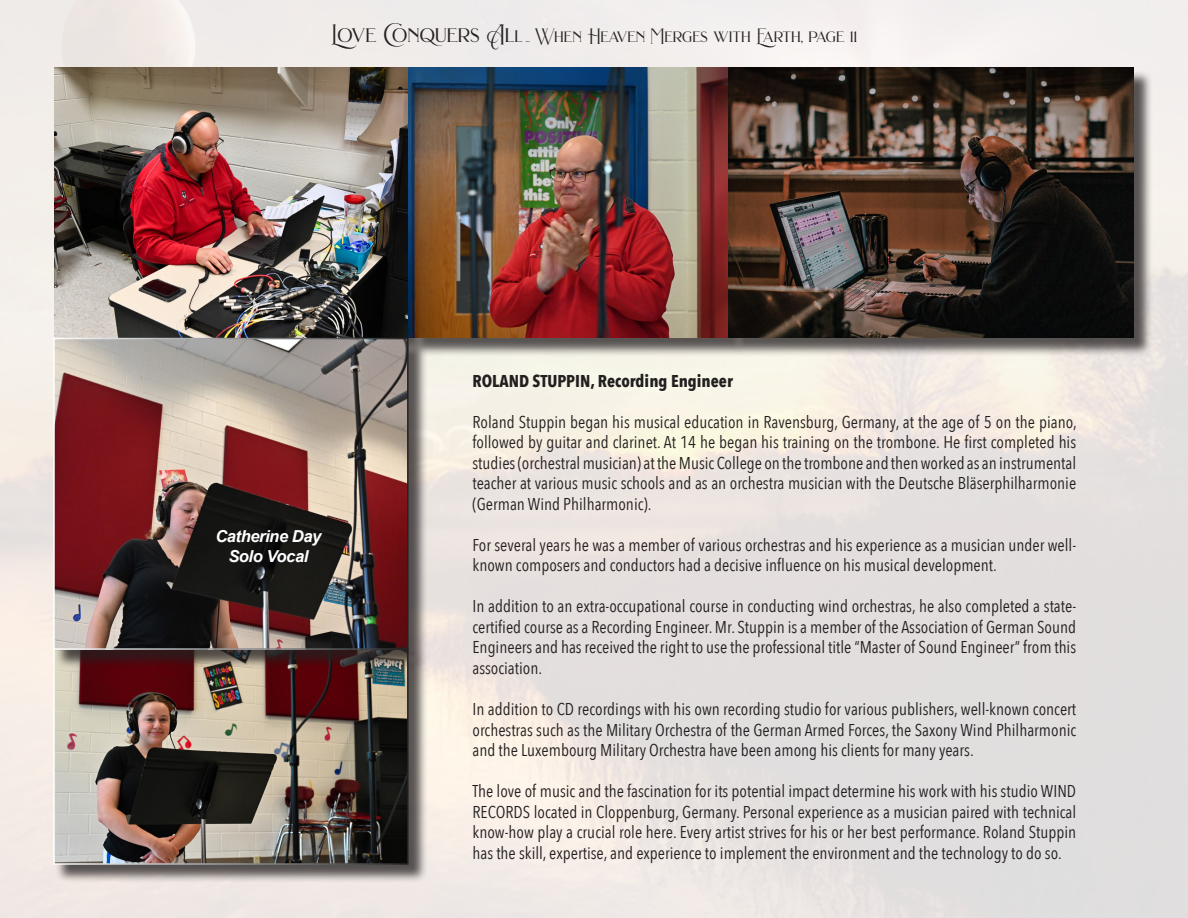
<style>
.page{position:relative;width:1188px;height:918px;background:#fff}
.page>*{position:absolute;margin:0;border:0;box-sizing:border-box;transform-origin:0 0}
.t1{font:17.1px/20.5px "Avenir Next Condensed";color:#231f20;text-align:justify}
.t2{font:700 17.1px "Avenir Next Condensed";color:#231f20}
.t3{font:italic 700 16.5px/19.8px "Arial";letter-spacing:-.025em;color:#fff;text-align:center}
.t4{font:15px "Brilon";color:#231f20}
.s1{font-size:19.5px}
.s2{font-size:16.5px}
.s3{font-size:9px}
</style>
<div class="page">
<img style="left:0;top:0;width:1188px;height:918px">
<div style="left:55px;top:650px;width:373px;height:234px;background:#231f20;opacity:.75"></div>
<img style="left:54px;top:68px;width:355px;height:794px">
<div style="left:53px;top:648px;width:356px;height:217px;border:2px solid #fff"></div>
<div style="left:56px;top:70px;width:372px;height:287px;background:#231f20;opacity:.75"></div>
<div style="left:55px;top:340px;width:373px;height:329px;background:#231f20;opacity:.75"></div>
<div style="left:53px;top:338px;width:356px;height:312px;border:2px solid #fff"></div>
<div style="left:411px;top:70px;width:336px;height:287px;background:#231f20;opacity:.75"></div>
<img style="left:409px;top:68px;width:725px;height:270px">
<div style="left:730px;top:70px;width:423px;height:287px;background:#231f20;opacity:.75"></div>
<p class="t4" style="left:331px;top:28px;width:528px"><span class="s1">Love Conquers Al</span><span class="s2">l</span> <span class="s3">...</span> When Heaven Merges with Earth, page 11</p>
<p class="t3" style="left:215px;top:527px;width:107px">Catherine Day<br>Solo Vocal</p>
<p class="t2" style="left:472px;top:370px;width:262px">ROLAND STUPPIN, Recording Engineer</p>
<p class="t1" style="left:472px;top:411px;width:606px">Roland Stuppin began his musical education in Ravensburg, Germany, at the age of 5 on the piano, followed by guitar and clarinet. At 14 he began his training on the trombone. He first completed his studies (orchestral musician) at the Music College on the trombone and then worked as an instrumental teacher at various music schools and as an orchestra musician with the Deutsche Bläserphilharmonie (German Wind Philharmonic).</p>
<p class="t1" style="left:472px;top:534px;width:605px">For several years he was a member of various orchestras and his experience as a musician under well&shy;known composers and conductors had a decisive influence on his musical development.</p>
<p class="t1" style="left:472px;top:595px;width:605px">In addition to an extra-occupational course in conducting wind orchestras, he also completed a state&shy;certified course as a Recording Engineer. Mr. Stuppin is a member of the Association of German Sound Engineers and has received the right to use the professional title “Master of Sound Engineer” from this association.</p>
<p class="t1" style="left:472px;top:698px;width:605px">In addition to CD recordings with his own recording studio for various publishers, well-known concert orchestras such as the Military Orchestra of the German Armed Forces, the Saxony Wind Philharmonic and the Luxembourg Military Orchestra have been among his clients for many years.</p>
<p class="t1" style="left:472px;top:780px;width:605px">The love of music and the fascination for its potential impact determine his work with his studio WIND RECORDS located in Cloppenburg, Germany. Personal experience as a musician paired with technical know-how play a crucial role here. Every artist strives for his or her best performance. Roland Stuppin has the skill, expertise, and experience to implement the environment and the technology to do so.</p>
</div>
